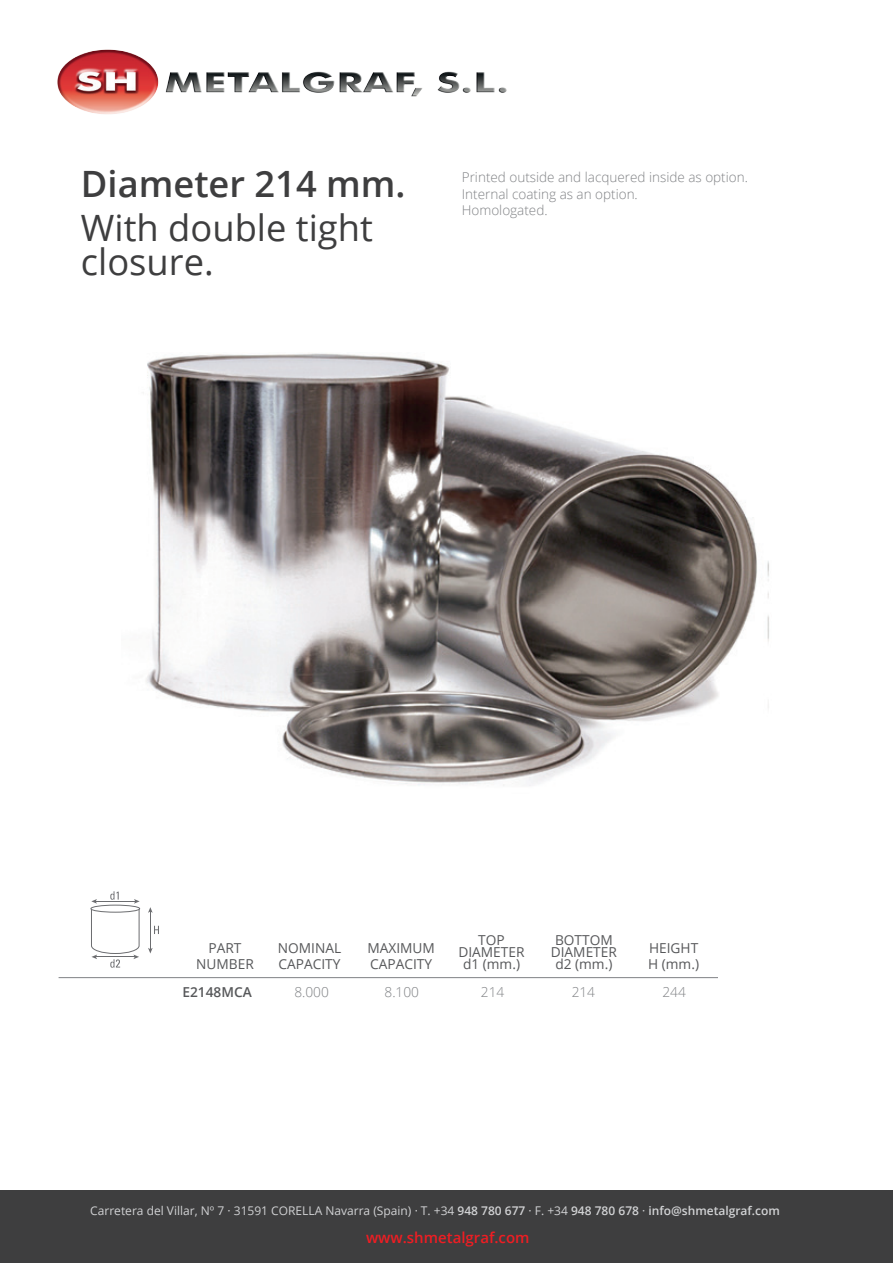
<style>
.page{position:relative;width:893px;height:1263px;background:#fff}
.page>*{position:absolute;margin:0;border:0;box-sizing:border-box;transform-origin:0 0}
.t1{font:36.3px/34.5px "Open Sans";color:#3e3e3f}
.t2{font:600 36.3px "Open Sans";color:#3e3e3f}
.t3{font:600 15px "Open Sans";color:#ee1d23}
.t4{font:13.65px/16.5px "Open Sans";color:#57585a;text-align:center}
.t5{font:300 13.65px "Open Sans";color:#808285}
.t6{font:600 13.65px "Open Sans";color:#57585a}
.t7{font:300 13.5px/16.2px "Open Sans";color:#808285}
.t8{font:12px "Open Sans";color:#d1d2d4}
.s1{font-weight:600}
</style>
<div class="page">
<img style="left:57px;top:49px;width:450px;height:65px">
<div style="left:0;top:1191px;width:893px;height:72px;background:#3e3e3f"></div>
<hr style="left:636px;top:977px;width:82px;height:1px;background:#808285">
<hr style="left:553px;top:977px;width:83px;height:1px;background:#808285">
<hr style="left:388px;top:977px;width:83px;height:1px;background:#808285">
<hr style="left:306px;top:977px;width:82px;height:1px;background:#808285">
<hr style="left:223px;top:977px;width:83px;height:1px;background:#808285">
<hr style="left:141px;top:977px;width:82px;height:1px;background:#808285">
<hr style="left:59px;top:977px;width:82px;height:1px;background:#808285">
<hr style="left:471px;top:977px;width:82px;height:1px;background:#808285">
<img style="left:146px;top:353px;width:623px;height:433px">
<hr style="left:150px;top:911px;width:1px;height:38px;background:#6c6d70">
<svg style="left:148px;top:907px;width:5px;height:6px"></svg>
<svg style="left:148px;top:948px;width:5px;height:5px"></svg>
<svg style="left:154px;top:926px;width:5px;height:8px"></svg>
<svg style="left:91px;top:891px;width:49px;height:77px"></svg>
<div style="left:91px;top:905px;width:49px;height:7px;background:#fff;border-radius:50%"></div>
<div style="left:91px;top:905px;width:49px;height:7px;border:1px solid #6c6d70;border-radius:50%"></div>
<h1 class="t2" style="left:81px;top:159px;width:326px">Diameter 214 mm.</h1>
<h1 class="t1" style="left:81px;top:209px;width:293px">With double tight closure.</h1>
<p class="t7" style="left:462px;top:169px;width:288px">Printed outside and lacquered inside as option.<br>Internal coating as an option.<br>Homologated.</p>
<p class="t4" style="left:196px;top:939px;width:59px">PART<br>NUMBER</p>
<p class="t4" style="left:278px;top:939px;width:65px;text-align:left">NOMINAL<br>CAPACITY</p>
<p class="t4" style="left:367px;top:939px;width:69px;text-align:left">MAXIMUM<br>CAPACITY</p>
<p class="t4" style="left:458px;top:934px;width:68px;line-height:12px">TOP<br>DIAMETER d1 (mm.)</p>
<p class="t4" style="left:551px;top:934px;width:68px;line-height:12px">BOTTOM<br>DIAMETER d2 (mm.)</p>
<p class="t4" style="left:648px;top:939px;width:52px;text-align:left">HEIGHT<br>H (mm.)</p>
<p class="t6" style="left:182px;top:982px;width:71px">E2148MCA</p>
<p class="t5" style="left:294px;top:982px;width:36px">8.000</p>
<p class="t5" style="left:385px;top:982px;width:36px">8.100</p>
<p class="t5" style="left:481px;top:982px;width:25px">214</p>
<p class="t5" style="left:572px;top:982px;width:25px">214</p>
<p class="t5" style="left:662px;top:982px;width:25px">244</p>
<p class="t8" style="left:90px;top:1202px;width:691px">Carretera del Villar, Nº 7 · 31591 CORELLA Navarra (Spain) · T. +34 <span class="s1">948 780 677</span> · F. +34 <span class="s1">948 780 678</span> · <span class="s1">info@shmetalgraf.com</span></p>
<p class="t3" style="left:366px;top:1227px;width:165px">www.shmetalgraf.com</p>
</div>
